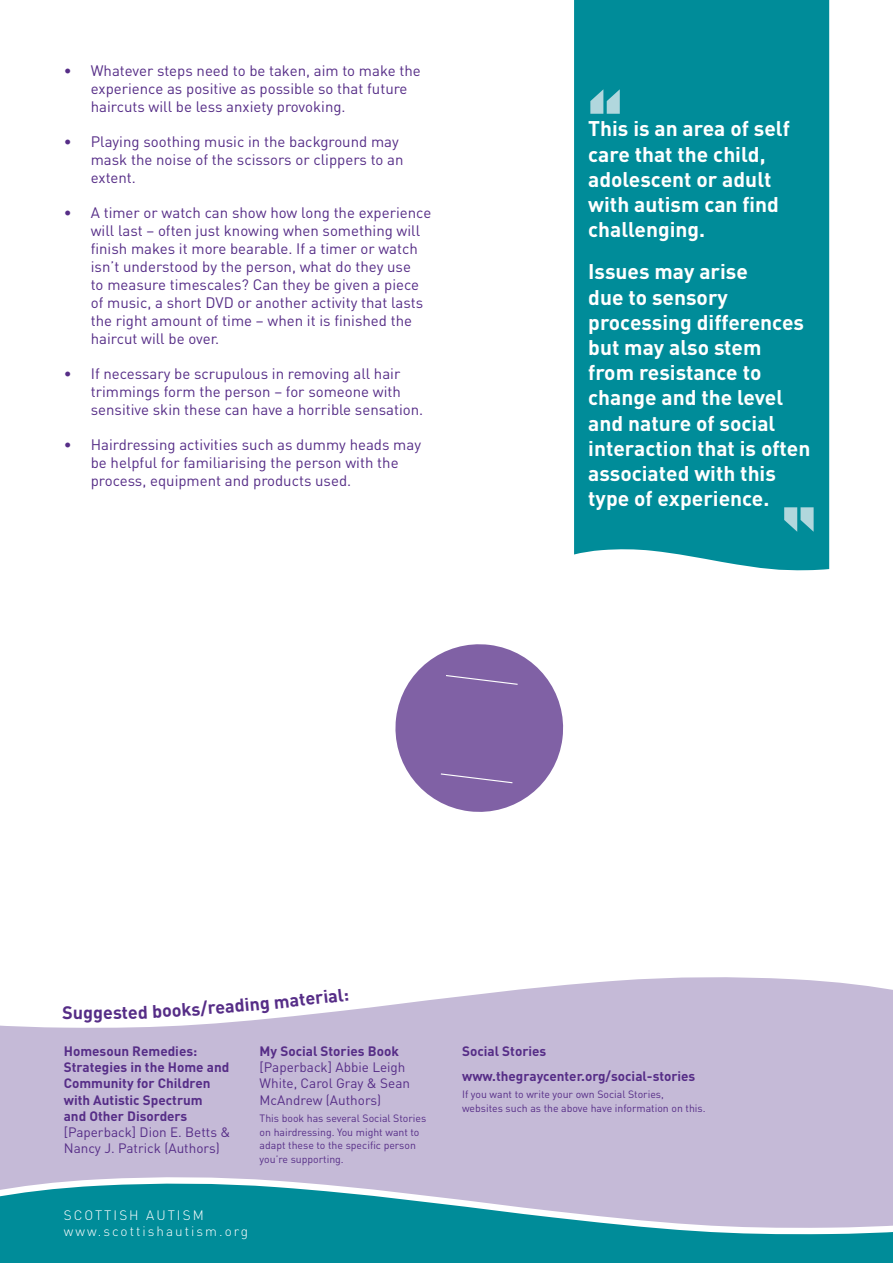
<style>
.page{position:relative;width:893px;height:1263px;background:#fff}
.page>*{position:absolute;margin:0;border:0;box-sizing:border-box;transform-origin:0 0}
.t1{font:700 21px/25.2px "DIN";color:#fff}
.t2{font:700 18px "DIN";color:#562d87}
.t3{font:15px/18px "DIN";color:#562d87}
.t4{font:700 13.5px/16.2px "DIN";color:#562d87}
.t5{font:13.5px/16.2px "DIN";color:#562d87}
.t6{font:300 13.5px/16.2px "DIN";letter-spacing:.15em;color:#fff}
.t7{font:10.5px/13.5px "DIN";color:#562d87}
</style>
<div class="page">
<svg style="left:0;top:977px;width:893px;height:199px;background:#cbc2db"></svg>
<svg style="left:0;top:1176px;width:893px;height:6px;background:#ccc3dc"></svg>
<svg style="left:0;top:1182px;width:893px;height:81px;background:#429faf"></svg>
<svg style="left:395px;top:644px;width:169px;height:168px"></svg>
<div style="left:574px;top:0;width:255px;height:571px;background:#008c99"></div>
<svg style="left:590px;top:89px;width:30px;height:25px"></svg>
<svg style="left:784px;top:507px;width:30px;height:25px"></svg>
<svg style="left:63px;top:1006px;width:19px;height:13px"></svg>
<svg style="left:104px;top:1007px;width:33px;height:12px"></svg>
<p class="t3" style="left:91px;top:61px;width:332px;text-indent:-27px">• Whatever steps need to be taken, aim to make the experience as positive as possible so that future haircuts will be less anxiety provoking.</p>
<p class="t3" style="left:91px;top:132px;width:314px;text-indent:-27px">• Playing soothing music in the background may mask the noise of the scissors or clippers to an extent.</p>
<p class="t3" style="left:91px;top:203px;width:342px;text-indent:-27px">• A timer or watch can show how long the experience will last – often just knowing when something will finish makes it more bearable. If a timer or watch isn’t understood by the person, what do they use<br>to measure timescales? Can they be given a piece of music, a short DVD or another activity that lasts the right amount of time – when it is finished the haircut will be over.</p>
<p class="t3" style="left:91px;top:364px;width:334px;text-indent:-27px">• If necessary be scrupulous in removing all hair trimmings form the person – for someone with sensitive skin these can have a horrible sensation.</p>
<p class="t3" style="left:91px;top:435px;width:332px;text-indent:-27px">• Hairdressing activities such as dummy heads may be helpful for familiarising the person with the process, equipment and products used.</p>
<h1 class="t1" style="left:588px;top:115px;width:203px">This is an area of self care that the child, adolescent or adult with autism can find challenging.</h1>
<h1 class="t1" style="left:588px;top:258px;width:224px">Issues may arise<br>due to sensory processing differences but may also stem from resistance to change and the level and nature of social interaction that is often associated with this type of experience.</h1>
<p class="t2" style="left:83px;top:1001px;width:21px">gg</p>
<p class="t2" style="left:137px;top:1000px;width:45px;rotate:-3deg">d boo</p>
<p class="t2" style="left:181px;top:998px;width:36px;rotate:-4deg">ks/r</p>
<p class="t2" style="left:214px;top:996px;width:46px;rotate:-5deg">eadin</p>
<p class="t2" style="left:259px;top:992px;width:65px;rotate:-6deg">g mater</p>
<p class="t2" style="left:322px;top:985px;width:27px;rotate:-7deg">ial:</p>
<p class="t4" style="left:64px;top:1042px;width:167px">Homesoun Remedies:<br>Strategies in the Home and<br>Community for Children with Autistic Spectrum<br>and Other Disorders</p>
<p class="t5" style="left:64px;top:1124px;width:168px">[Paperback] Dion E. Betts &amp;<br>Nancy J. Patrick (Authors)</p>
<p class="t4" style="left:260px;top:1042px;width:141px">My Social Stories Book</p>
<p class="t5" style="left:260px;top:1059px;width:152px">[Paperback] Abbie Leigh<br>White, Carol Gray &amp; Sean<br>McAndrew (Authors)</p>
<p class="t7" style="left:260px;top:1111px;width:168px">This book has several Social Stories on hairdressing. You might want to adapt these to the specific person you’re supporting.</p>
<p class="t6" style="left:64px;top:1207px;width:186px">SCOTTISH AUTISM www.scottishautism.org</p>
<p class="t4" style="left:462px;top:1038px;width:235px;line-height:24.8px">Social Stories www.thegraycenter.org/social-stories</p>
<p class="t7" style="left:462px;top:1088px;width:245px">If you want to write your own Social Stories, websites such as the above have information on this.</p>
</div>
